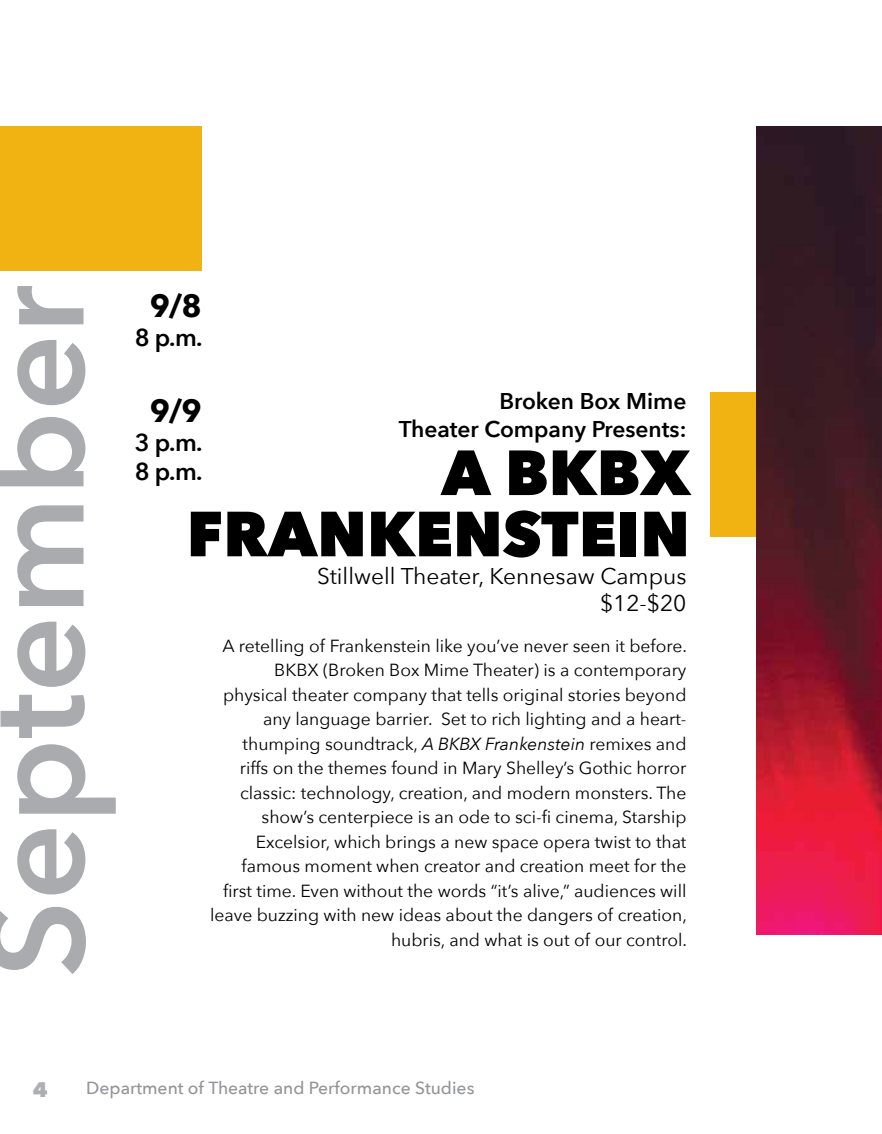
<style>
.page{position:relative;width:882px;height:1134px;background:#fff}
.page>*{position:absolute;margin:0;border:0;box-sizing:border-box;transform-origin:0 0}
.t1{font:600 134.22px "Avenir Next";color:#a9abae}
.t2{font:800 63px/61.2px "Avenir Next";color:#000;text-align:right}
.t3{font:700 31.5px "Avenir Next";color:#000}
.t4{font:600 24.5px/29.4px "Avenir Next";color:#000}
.t5{font:22.75px/27.3px "Avenir Next";color:#000;text-align:right}
.t6{font:600 22.75px/27.3px "Avenir Next";color:#000;text-align:right}
.t7{font:800 21px "Avenir Next";color:#adafb2}
.t8{font:17.5px/24.5px "Avenir Next";color:#000;text-align:right}
.t9{font:500 17.5px "Avenir Next";color:#939598}
.s1{font-style:italic}
</style>
<div class="page">
<div style="left:0;top:126px;width:202px;height:144px;background:#f0b311"></div>
<div style="left:710px;top:393px;width:172px;height:144px;background:#f0b311"></div>
<img style="left:756px;top:126px;width:126px;height:809px">
<h1 class="t1" style="left:-78px;top:977px;width:694px;rotate:-90deg">September</h1>
<h3 class="t3" style="left:150px;top:278px;width:54px">9/8</h3>
<h3 class="t4" style="left:135px;top:322px;width:69px">8 p.m.</h3>
<h3 class="t6" style="left:399px;top:387px;width:289px">Broken Box Mime<br>Theater Company Presents:</h3>
<h2 class="t2" style="left:187px;top:442px;width:506px">A BKBX<br>FRANKENSTEIN</h2>
<h3 class="t3" style="left:150px;top:383px;width:54px">9/9</h3>
<h3 class="t4" style="left:135px;top:427px;width:69px">3 p.m.<br>8 p.m.</h3>
<h3 class="t5" style="left:317px;top:561px;width:371px">Stillwell Theater, Kennesaw Campus $12-$20</h3>
<p class="t8" style="left:210px;top:633px;width:478px">A retelling of Frankenstein like you’ve never seen it before.<br>BKBX (Broken Box Mime Theater) is a contemporary physical theater company that tells original stories beyond any language barrier. Set to rich lighting and a heart&shy;thumping soundtrack, <span class="s1">A BKBX Frankenstein</span> remixes and<br>riffs on the themes found in Mary Shelley’s Gothic horror classic: technology, creation, and modern monsters. The show’s centerpiece is an ode to sci-fi cinema, Starship Excelsior, which brings a new space opera twist to that famous moment when creator and creation meet for the first time. Even without the words “it’s alive,” audiences will leave buzzing with new ideas about the dangers of creation, hubris, and what is out of our control.</p>
<p class="t7" style="left:33px;top:1077px;width:16px">4</p>
<p class="t9" style="left:86px;top:1073px;width:390px">Department of Theatre and Performance Studies</p>
</div>
